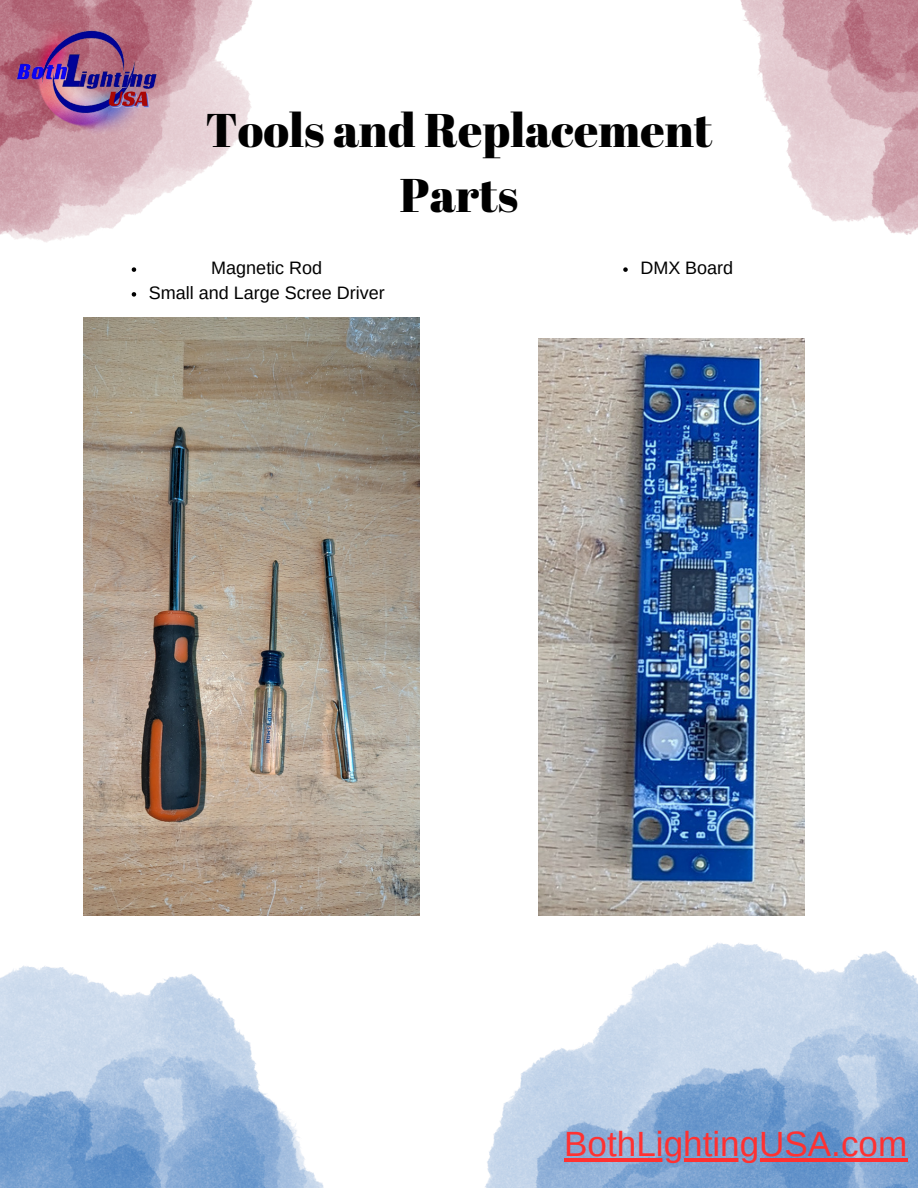
<style>
.page{position:relative;width:918px;height:1188px;background:#fff}
.page>*{position:absolute;margin:0;border:0;box-sizing:border-box;transform-origin:0 0}
.t1{font:47.25px/65.2px "Abril Fatface";color:#000;text-align:center}
.t2{font:35.1px "Arimo";color:#ff3131}
.t3{font:18px "Arimo";color:#000}
</style>
<div class="page">
<img style="left:0;top:965px;width:324px;height:223px">
<img style="left:485px;top:942px;width:433px;height:246px">
<img style="left:0;top:0;width:253px;height:242px">
<img style="left:0;top:0;width:168px;height:159px">
<img style="left:740px;top:0;width:178px;height:235px">
<img style="left:83px;top:318px;width:337px;height:597px">
<img style="left:538px;top:338px;width:267px;height:577px">
<hr style="left:564px;top:1158px;width:343px;height:4px;background:#ff3131">
<svg style="left:132px;top:267px;width:4px;height:5px"></svg>
<svg style="left:132px;top:292px;width:4px;height:5px"></svg>
<svg style="left:623px;top:267px;width:5px;height:5px"></svg>
<p class="t1" style="left:205px;top:96px;width:508px">Tools and Replacement<br>Parts</p>
<p class="t3" style="left:211px;top:258px;width:113px">Magnetic Rod</p>
<p class="t3" style="left:149px;top:283px;width:237px">Small and Large Scree Driver</p>
<p class="t3" style="left:640px;top:258px;width:94px">DMX Board</p>
<p class="t2" style="left:564px;top:1124px;width:345px">BothLightingUSA.com</p>
</div>
